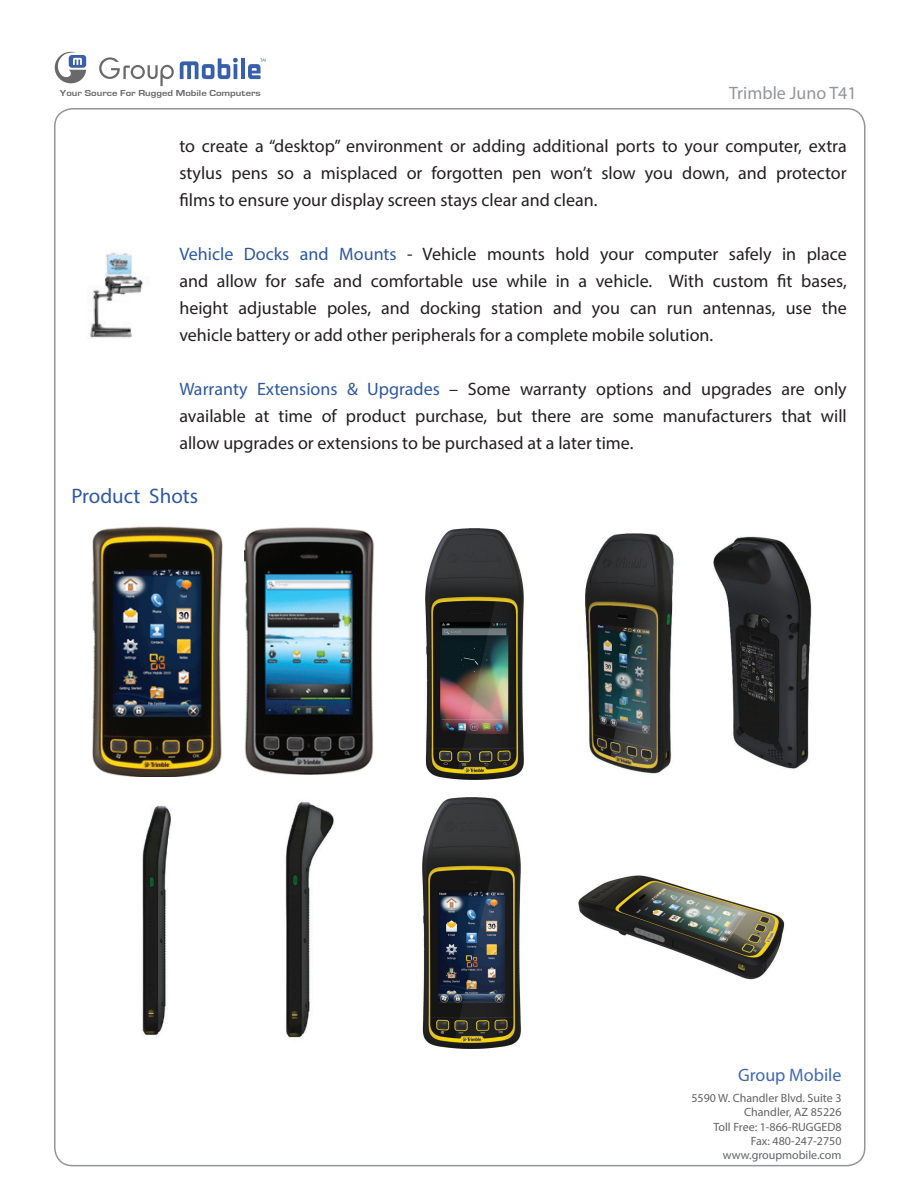
<style>
.page{position:relative;width:918px;height:1188px;background:#fff}
.page>*{position:absolute;margin:0;border:0;box-sizing:border-box;transform-origin:0 0}
.t1{font:21px "Myriad Pro";color:#2d58a2}
.t2{font:18px/27px "Myriad Pro";color:#231f20;text-align:justify}
.t3{font:18px "Myriad Pro";color:#939598}
.t4{font:18px "Myriad Pro";color:#3d68b2}
.t5{font:12px/14.4px "Myriad Pro";color:#636366;text-align:right}
.t6{font:700 9px "Eurostile";color:#69696c;scale:1.19 1}
.s1{color:#2d58a2}
</style>
<div class="page">
<img style="left:90px;top:252px;width:53px;height:86px">
<svg style="left:55px;top:52px;width:31px;height:31px"></svg>
<svg style="left:180px;top:58px;width:58px;height:21px"></svg>
<hr style="left:241px;top:58px;width:4px;height:21px;background:#375fac">
<svg style="left:99px;top:57px;width:75px;height:29px"></svg>
<svg style="left:248px;top:58px;width:18px;height:21px"></svg>
<img style="left:92px;top:526px;width:131px;height:250px">
<img style="left:244px;top:527px;width:130px;height:247px">
<img style="left:425px;top:528px;width:98px;height:251px">
<img style="left:585px;top:533px;width:89px;height:241px">
<img style="left:713px;top:536px;width:99px;height:233px">
<img style="left:141px;top:805px;width:30px;height:232px">
<img style="left:285px;top:801px;width:49px;height:237px">
<img style="left:422px;top:798px;width:99px;height:251px">
<img style="left:578px;top:875px;width:207px;height:105px">
<p class="t6" style="left:60px;top:88px;width:170px">Your Source For Rugged Mobile Computers</p>
<p class="t3" style="left:729px;top:82px;width:129px">Trimble Juno T41</p>
<p class="t2" style="left:179px;top:133px;width:669px">to create a “desktop” environment or adding additional ports to your computer, extra stylus pens so a misplaced or forgotten pen won’t slow you down, and protector films to ensure your display screen stays clear and clean.</p>
<p class="t2" style="left:179px;top:241px;width:669px"><span class="s1">Vehicle Docks and Mounts</span> - Vehicle mounts hold your computer safely in place and allow for safe and comfortable use while in a vehicle. With custom fit bases, height adjustable poles, and docking station and you can run antennas, use the vehicle battery or add other peripherals for a complete mobile solution.</p>
<p class="t2" style="left:179px;top:376px;width:669px"><span class="s1">Warranty Extensions &amp; Upgrades</span> – Some warranty options and upgrades are only available at time of product purchase, but there are some manufacturers that will allow upgrades or extensions to be purchased at a later time.</p>
<p class="t1" style="left:71px;top:483px;width:128px">Product Shots</p>
<p class="t4" style="left:738px;top:1064px;width:105px">Group Mobile</p>
<p class="t5" style="left:691px;top:1090px;width:152px">5590 W. Chandler Blvd. Suite 3<br>Chandler, AZ 85226<br>Toll Free: 1-866-RUGGED8<br>Fax: 480-247-2750 www.groupmobile.com</p>
</div>
